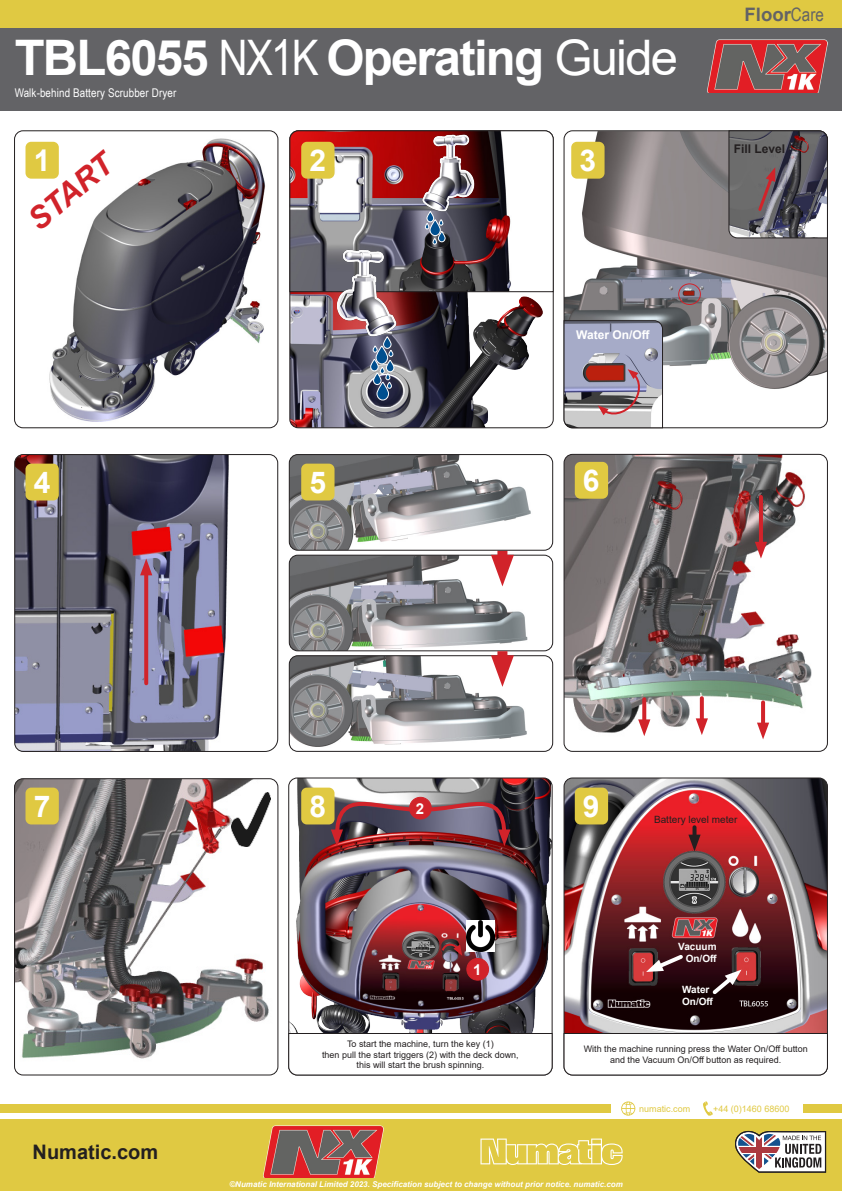
<style>
.page{position:relative;width:842px;height:1191px;background:#fff}
.page>*{position:absolute;margin:0;border:0;box-sizing:border-box;transform-origin:0 0}
.t1{font:700 49px "Arial";letter-spacing:-.035em;color:#fff}
.t2{font:italic 700 30.8px "Arial";color:#d1232a}
.t3{font:700 30px "Arial";color:#fff}
.t4{font:700 20px "Arial";color:#231f20}
.t5{font:700 18.6px "Arial";color:#636366}
.t6{font:700 15px "Arial";color:#fff}
.t7{font:12px "Arial Narrow";letter-spacing:.01em;color:#fff}
.t8{font:700 12px "Arial";color:#fff}
.t9{font:700 12px "Arial";color:#231f20}
.t10{font:700 10px/12px "Arial";color:#fff;text-align:right}
.t11{font:10px "Arial";color:#231f20}
.t12{font:9px/10.8px "Arial";color:#231f20;text-align:center}
.t13{font:9px "Arial";color:#e0c942}
.t14{font:italic 700 8px "Arial";color:#fff}
.s1{font-family:"Arial Narrow";font-weight:400}
.s2{font-weight:400}
</style>
<div class="page">
<img style="left:15px;top:778px;width:263px;height:297px">
<div style="left:14px;top:778px;width:264px;height:297px;border:1px solid #231f20;border-radius:9px"></div>
<img style="left:564px;top:454px;width:263px;height:297px">
<div style="left:564px;top:454px;width:264px;height:297px;border:1px solid #231f20;border-radius:9px"></div>
<svg style="left:14px;top:454px;width:264px;height:298px"></svg>
<img style="left:289px;top:555px;width:264px;height:96px">
<div style="left:289px;top:555px;width:264px;height:96px;border:1px solid #231f20;border-radius:9px"></div>
<div style="left:497px;top:550px;width:10px;height:18px;background:#d1232a"></div>
<svg style="left:491px;top:555px;width:23px;height:31px"></svg>
<img style="left:289px;top:454px;width:264px;height:96px">
<div style="left:289px;top:454px;width:264px;height:96px;border:1px solid #231f20;border-radius:9px"></div>
<img style="left:289px;top:655px;width:264px;height:96px">
<div style="left:289px;top:655px;width:264px;height:96px;border:1px solid #231f20;border-radius:9px"></div>
<img style="left:290px;top:778px;width:262px;height:254px">
<svg style="left:288px;top:1032px;width:265px;height:43px"></svg>
<img style="left:290px;top:292px;width:263px;height:136px">
<svg style="left:289px;top:130px;width:265px;height:162px"></svg>
<img style="left:15px;top:131px;width:263px;height:297px">
<div style="left:14px;top:130px;width:264px;height:298px;border:1px solid #231f20;border-radius:9px"></div>
<img style="left:564px;top:131px;width:262px;height:258px">
<hr style="left:759px;top:497px;width:4px;height:52px;background:#d1232a">
<svg style="left:755px;top:542px;width:12px;height:16px"></svg>
<svg style="left:761px;top:702px;width:4px;height:20px"></svg>
<svg style="left:757px;top:722px;width:12px;height:17px"></svg>
<svg style="left:700px;top:698px;width:4px;height:20px"></svg>
<svg style="left:696px;top:718px;width:12px;height:17px"></svg>
<svg style="left:642px;top:699px;width:4px;height:20px"></svg>
<svg style="left:638px;top:719px;width:12px;height:17px"></svg>
<div style="left:0;top:1119px;width:842px;height:72px;background:#e0c942"></div>
<div style="left:0;top:0;width:842px;height:28px;background:#e0c942"></div>
<div style="left:0;top:28px;width:842px;height:83px;background:#636366"></div>
<div style="left:0;top:1104px;width:611px;height:8px;background:#e0c942"></div>
<div style="left:804px;top:1104px;width:38px;height:8px;background:#e0c942"></div>
<svg style="left:621px;top:1101px;width:14px;height:14px"></svg>
<svg style="left:703px;top:1101px;width:10px;height:14px"></svg>
<div style="left:26px;top:142px;width:33px;height:37px;background:#e0c942;border-radius:6px"></div>
<div style="left:301px;top:142px;width:33px;height:37px;background:#e0c942;border-radius:6px"></div>
<div style="left:301px;top:463px;width:33px;height:37px;background:#e0c942;border-radius:6px"></div>
<div style="left:571px;top:142px;width:33px;height:37px;background:#e0c942;border-radius:6px"></div>
<div style="left:575px;top:462px;width:33px;height:37px;background:#e0c942;border-radius:6px"></div>
<svg style="left:735px;top:1131px;width:91px;height:42px;background:#afa39d"></svg>
<img style="left:263px;top:1125px;width:120px;height:52px">
<img style="left:707px;top:40px;width:120px;height:52px">
<svg style="left:480px;top:1138px;width:143px;height:27px"></svg>
<img style="left:564px;top:778px;width:262px;height:254px">
<img style="left:466px;top:920px;width:29px;height:31px">
<svg style="left:692px;top:827px;width:4px;height:7px"></svg>
<svg style="left:688px;top:834px;width:13px;height:17px"></svg>
<svg style="left:709px;top:969px;width:32px;height:28px"></svg>
<svg style="left:646px;top:951px;width:40px;height:22px"></svg>
<img style="left:331px;top:785px;width:179px;height:61px">
<div style="left:467px;top:958px;width:21px;height:22px;background:#d1232a;border-radius:50%"></div>
<div style="left:466px;top:958px;width:23px;height:22px;border:1px solid #d1232a;border-radius:50%"></div>
<div style="left:410px;top:797px;width:21px;height:22px;background:#d1232a;border-radius:50%"></div>
<div style="left:409px;top:797px;width:23px;height:22px;border:1px solid #d1232a;border-radius:50%"></div>
<svg style="left:563px;top:1032px;width:265px;height:43px"></svg>
<div style="left:26px;top:787px;width:33px;height:37px;background:#e0c942;border-radius:6px"></div>
<div style="left:301px;top:787px;width:33px;height:37px;background:#e0c942;border-radius:6px"></div>
<div style="left:575px;top:787px;width:33px;height:37px;background:#e0c942;border-radius:6px"></div>
<img style="left:422px;top:133px;width:54px;height:78px">
<svg style="left:425px;top:211px;width:21px;height:33px"></svg>
<div style="left:678px;top:283px;width:23px;height:22px;border:1px solid #d1232a;border-radius:50%"></div>
<svg style="left:563px;top:320px;width:100px;height:108px;background:#a39aa9"></svg>
<svg style="left:440px;top:942px;width:22px;height:13px"></svg>
<svg style="left:728px;top:130px;width:100px;height:109px;background:#6b676d"></svg>
<img style="left:231px;top:792px;width:39px;height:54px">
<div style="left:26px;top:463px;width:33px;height:37px;background:#e0c942;border-radius:6px"></div>
<img style="left:336px;top:249px;width:61px;height:87px">
<svg style="left:370px;top:336px;width:25px;height:65px;background:#5e7491"></svg>
<svg style="left:144px;top:575px;width:4px;height:108px"></svg>
<svg style="left:140px;top:558px;width:12px;height:17px"></svg>
<div style="left:497px;top:651px;width:10px;height:17px;background:#d1232a"></div>
<svg style="left:491px;top:655px;width:23px;height:32px"></svg>
<h1 class="t1" style="left:15px;top:23px;width:665px">TBL6055 <span class="s1">NX1K</span> Operating <span class="s2">Guide</span></h1>
<h3 class="t7" style="left:15px;top:84px;width:163px">Walk-behind Battery Scrubber Dryer</h3>
<h2 class="t2" style="left:19px;top:208px;width:101px;rotate:-40deg">START</h2>
<h3 class="t3" style="left:34px;top:139px;width:18px">1</h3>
<h3 class="t3" style="left:309px;top:139px;width:18px">2</h3>
<h3 class="t3" style="left:579px;top:139px;width:18px">3</h3>
<h3 class="t8" style="left:576px;top:326px;width:75px">Water On/Off</h3>
<h3 class="t3" style="left:34px;top:461px;width:18px">4</h3>
<h3 class="t3" style="left:309px;top:461px;width:18px">5</h3>
<h3 class="t3" style="left:583px;top:459px;width:18px">6</h3>
<h3 class="t5" style="left:744px;top:2px;width:81px">Floor<span class="s1">Care</span></h3>
<h3 class="t9" style="left:734px;top:141px;width:53px">Fill Level</h3>
<h3 class="t3" style="left:34px;top:785px;width:18px">7</h3>
<h3 class="t3" style="left:309px;top:785px;width:18px">8</h3>
<h3 class="t3" style="left:583px;top:785px;width:18px">9</h3>
<h3 class="t6" style="left:416px;top:797px;width:10px">2</h3>
<h3 class="t6" style="left:473px;top:959px;width:10px">1</h3>
<p class="t11" style="left:654px;top:812px;width:85px">Battery level meter</p>
<p class="t10" style="left:678px;top:941px;width:40px">Vacuum<br>On/Off</p>
<p class="t10" style="left:682px;top:983px;width:33px;text-align:left">Water<br>On/Off</p>
<h3 class="t4" style="left:33px;top:1138px;width:127px">Numatic.com</h3>
<p class="t12" style="left:322px;top:1038px;width:198px">To start the machine, turn the key (1)<br>then pull the start triggers (2) with the deck down, this will start the brush spinning.</p>
<p class="t12" style="left:584px;top:1043px;width:226px">With the machine running press the Water On/Off button and the Vacuum On/Off button as required.</p>
<p class="t13" style="left:639px;top:1102px;width:53px">numatic.com</p>
<p class="t13" style="left:713px;top:1102px;width:78px">+44 (0)1460 68600</p>
<p class="t14" style="left:229px;top:1178px;width:395px">©Numatic International Limited 2023. Specification subject to change without prior notice. numatic.com</p>
</div>
